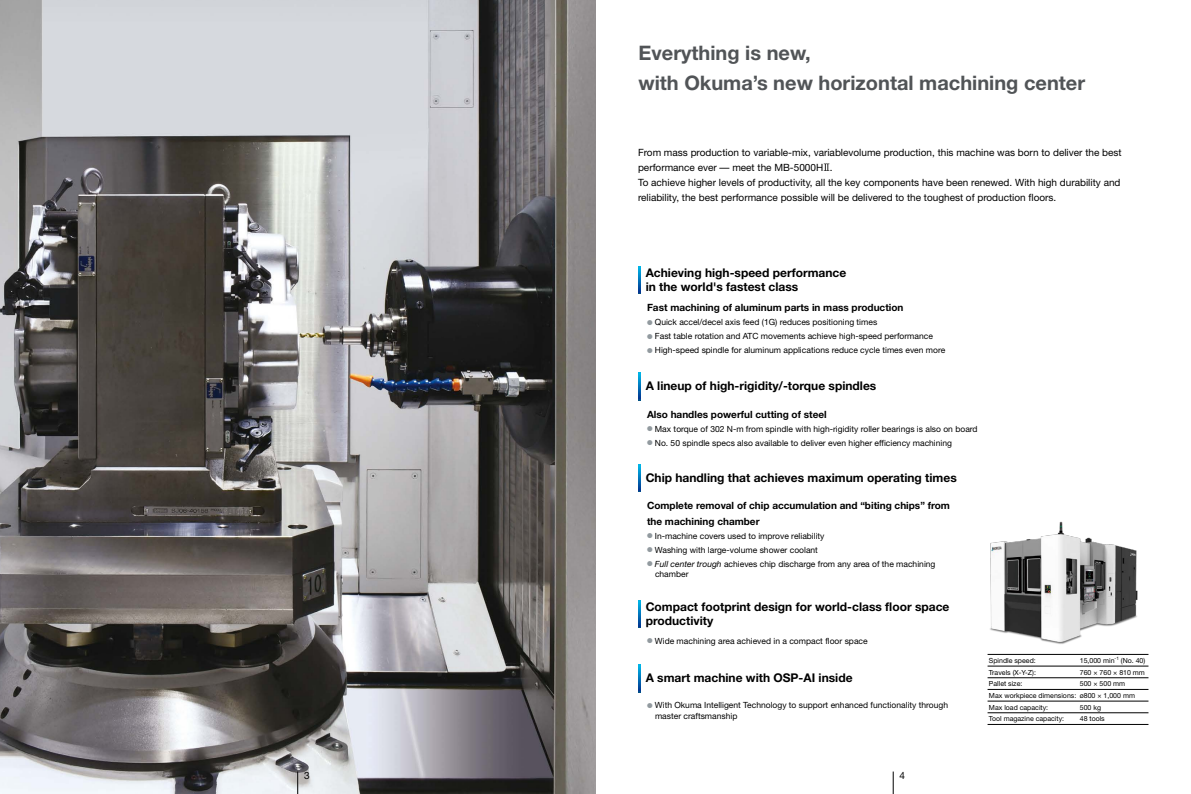
<style>
.page{position:relative;width:1191px;height:794px;background:#fff}
.page>*{position:absolute;margin:0;border:0;box-sizing:border-box;transform-origin:0 0}
.t1{font:700 20px/30px "Helvetica Neue";color:#515457}
.t2{font:700 12px/14px "Helvetica Neue";color:#000}
.t3{font:10px/15px "Helvetica Neue";color:#000}
.t4{font:700 10px/15px "Helvetica Neue";color:#000}
.t5{font:8.5px/10.2px "Helvetica Neue";color:#000}
.t6{font:7px/11.7px "Helvetica Neue";color:#000}
.s1{color:#929a9f}
.s2{font-style:italic}
</style>
<div class="page">
<img style="left:0;top:0;width:595px;height:794px">
<svg style="left:893px;top:771px;width:1px;height:23px"></svg>
<hr style="left:987px;top:666px;width:161px;height:1px;background:#000">
<hr style="left:987px;top:654px;width:161px;height:1px;background:#000">
<hr style="left:987px;top:677px;width:161px;height:1px;background:#000">
<hr style="left:987px;top:689px;width:161px;height:1px;background:#000">
<hr style="left:987px;top:701px;width:161px;height:1px;background:#000">
<hr style="left:987px;top:712px;width:161px;height:1px;background:#000">
<hr style="left:987px;top:724px;width:161px;height:1px;background:#000">
<svg style="left:638px;top:266px;width:2px;height:27px"></svg>
<svg style="left:638px;top:372px;width:2px;height:28px"></svg>
<svg style="left:638px;top:464px;width:2px;height:28px"></svg>
<svg style="left:638px;top:600px;width:2px;height:28px"></svg>
<svg style="left:638px;top:664px;width:2px;height:28px"></svg>
<img style="left:990px;top:521px;width:148px;height:123px">
<svg style="left:297px;top:771px;width:1px;height:23px"></svg>
<svg style="left:823px;top:164px;width:6px;height:7px"></svg>
<h1 class="t1" style="left:638px;top:37px;width:448px">Everything is new,<br>with Okuma’s new horizontal machining center</h1>
<p class="t3" style="left:638px;top:145px;width:485px">From mass production to variable-mix, variablevolume production, this machine was born to deliver the best performance ever — meet the MB-5000H .<br>To achieve higher levels of productivity, all the key components have been renewed. With high durability and reliability, the best performance possible will be delivered to the toughest of production floors.</p>
<h2 class="t2" style="left:645px;top:265px;width:202px">Achieving high-speed performance in the world's fastest class</h2>
<p class="t4" style="left:647px;top:300px;width:258px">Fast machining of aluminum parts in mass production</p>
<p class="t5" style="left:647px;top:317px;width:232px"><span class="s1">●</span> Quick accel/decel axis feed (1G) reduces positioning times</p>
<p class="t5" style="left:647px;top:331px;width:287px"><span class="s1">●</span> Fast table rotation and ATC movements achieve high-speed performance</p>
<p class="t5" style="left:647px;top:345px;width:300px"><span class="s1">●</span> High-speed spindle for aluminum applications reduce cycle times even more</p>
<h2 class="t2" style="left:645px;top:378px;width:232px">A lineup of high-rigidity/-torque spindles</h2>
<p class="t4" style="left:647px;top:406px;width:181px">Also handles powerful cutting of steel</p>
<p class="t5" style="left:647px;top:423px;width:332px"><span class="s1">●</span> Max torque of 302 N-m from spindle with high-rigidity roller bearings is also on board</p>
<p class="t5" style="left:647px;top:437px;width:306px"><span class="s1">●</span> No. 50 spindle specs also available to deliver even higher efficiency machining</p>
<h2 class="t2" style="left:645px;top:470px;width:313px">Chip handling that achieves maximum operating times</h2>
<p class="t4" style="left:647px;top:498px;width:304px">Complete removal of chip accumulation and “biting chips” from the machining chamber</p>
<p class="t5" style="left:647px;top:530px;width:179px"><span class="s1">●</span> In-machine covers used to improve reliability</p>
<p class="t5" style="left:647px;top:544px;width:172px"><span class="s1">●</span> Washing with large-volume shower coolant</p>
<p class="t5" style="left:655px;top:558px;width:282px;text-indent:-8px"><span class="s1">●</span> <span class="s2">Full center trough</span> achieves chip discharge from any area of the machining chamber</p>
<h2 class="t2" style="left:645px;top:600px;width:305px">Compact footprint design for world-class floor space productivity</h2>
<p class="t5" style="left:647px;top:635px;width:222px"><span class="s1">●</span> Wide machining area achieved in a compact floor space</p>
<h2 class="t2" style="left:645px;top:670px;width:208px">A smart machine with OSP-AI inside</h2>
<p class="t5" style="left:655px;top:700px;width:295px;text-indent:-8px"><span class="s1">●</span> With Okuma Intelligent Technology to support enhanced functionality through master craftsmanship</p>
<p class="t3" style="left:304px;top:768px;width:7px">3</p>
<p class="t3" style="left:899px;top:768px;width:7px">4</p>
<p class="t6" style="left:989px;top:654px;width:48px">Spindle speed:</p>
<p class="t6" style="left:1079px;top:654px;width:67px">15,000 min<sup>-1</sup> (No. 40)</p>
<p class="t6" style="left:989px;top:666px;width:49px">Travels (X-Y-Z):</p>
<p class="t6" style="left:1079px;top:666px;width:67px">760 × 760 × 810 mm</p>
<p class="t6" style="left:989px;top:678px;width:35px">Pallet size:</p>
<p class="t6" style="left:989px;top:678px;width:147px;text-indent:91px">500 × 500 mm<br>Max workpiece dimensions: ø800 × 1,000 mm<br>Max load capacity:</p>
<p class="t6" style="left:1079px;top:701px;width:23px">500 kg</p>
<p class="t6" style="left:989px;top:713px;width:77px">Tool magazine capacity:</p>
<p class="t6" style="left:1079px;top:713px;width:27px">48 tools</p>
</div>
